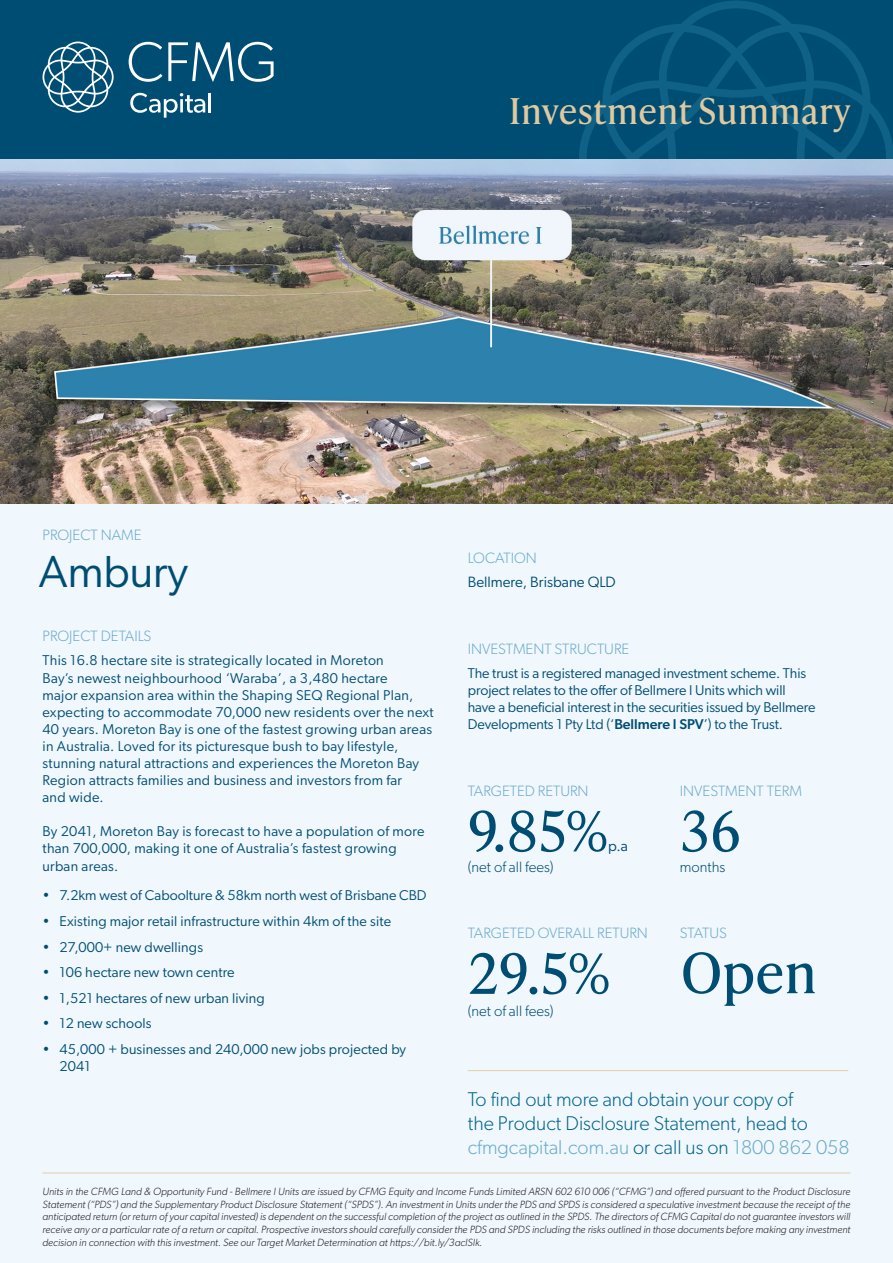
<style>
.page{position:relative;width:893px;height:1263px;background:#fff}
.page>*{position:absolute;margin:0;border:0;box-sizing:border-box;transform-origin:0 0}
.t1{font:55.5px "Ivy Presto Text";letter-spacing:-.015em;color:#004d74}
.t2{font:45px "Gibson";color:#004d74}
.t3{font:35.55px "Ivy Presto Text";letter-spacing:-.01em;color:#e0c99f}
.t4{font:300 19.95px/24px "Gibson";color:#00658b}
.t5{font:300 15px "Gibson";color:#6aaaca}
.t6{font:300 15px "Gibson";color:#004d74}
.t7{font:15px "Gibson";color:#004d74}
.t8{font:14.25px/17.1px "Gibson";letter-spacing:.015em;color:#004d74}
.t9{font:14.25px/17.1px "Gibson";letter-spacing:-.005em;color:#004d74}
.t10{font:italic 300 10.5px/12.6px "Gibson";color:#231f20;text-align:justify}
.s1{font-weight:500}
.s2{color:#6aaaca}
</style>
<div class="page">
<div style="left:0;top:487px;width:893px;height:776px;background:#f0f7fd"></div>
<img style="left:0;top:159px;width:893px;height:344px">
<hr style="left:43px;top:1172px;width:807px;height:1px;background:#e5d2b0">
<hr style="left:468px;top:1070px;width:380px;height:1px;background:#e5d2b0">
<div style="left:0;top:0;width:893px;height:159px;background:#004d74"></div>
<svg style="left:579px;top:1px;width:314px;height:157px"></svg>
<svg style="left:130px;top:93px;width:81px;height:25px"></svg>
<svg style="left:129px;top:42px;width:33px;height:40px"></svg>
<svg style="left:168px;top:42px;width:106px;height:40px"></svg>
<svg style="left:43px;top:42px;width:71px;height:71px"></svg>
<h3 class="t3" style="left:509px;top:85px;width:344px">Investment Summary</h3>
<p class="t5" style="left:43px;top:526px;width:101px">PROJECT NAME</p>
<h2 class="t2" style="left:39px;top:545px;width:151px">Ambury</h2>
<p class="t5" style="left:43px;top:627px;width:110px">PROJECT DETAILS</p>
<p class="t8" style="left:43px;top:652px;width:393px">This 16.8 hectare site is strategically located in Moreton<br>Bay’s newest neighbourhood ‘Waraba’, a 3,480 hectare<br>major expansion area within the Shaping SEQ Regional Plan, expecting to accommodate 70,000 new residents over the next 40 years. Moreton Bay is one of the fastest growing urban areas in Australia. Loved for its picturesque bush to bay lifestyle, stunning natural attractions and experiences the Moreton Bay Region attracts families and business and investors from far<br>and wide.</p>
<p class="t8" style="left:43px;top:823px;width:383px">By 2041, Moreton Bay is forecast to have a population of more than 700,000, making it one of Australia’s fastest growing urban areas.</p>
<p class="t8" style="left:43px;top:887px;width:386px">• 7.2km west of Caboolture &amp; 58km north west of Brisbane CBD</p>
<p class="t8" style="left:43px;top:912px;width:350px">• Existing major retail infrastructure within 4km of the site</p>
<p class="t8" style="left:43px;top:938px;width:162px">• 27,000+ new dwellings</p>
<p class="t8" style="left:43px;top:964px;width:194px">• 106 hectare new town centre</p>
<p class="t8" style="left:43px;top:989px;width:224px">• 1,521 hectares of new urban living</p>
<p class="t8" style="left:43px;top:1015px;width:111px">• 12 new schools</p>
<p class="t8" style="left:60px;top:1040px;width:348px;text-indent:-17px">• 45,000 + businesses and 240,000 new jobs projected by<br>2041</p>
<p class="t5" style="left:468px;top:548px;width:71px">LOCATION</p>
<p class="t7" style="left:468px;top:573px;width:150px">Bellmere, Brisbane QLD</p>
<p class="t5" style="left:468px;top:640px;width:163px">INVESTMENT STRUCTURE</p>
<p class="t9" style="left:468px;top:664px;width:349px">The trust is a registered managed investment scheme. This project relates to the offer of Bellmere I Units which will have a beneficial interest in the securities issued by Bellmere Developments 1 Pty Ltd (‘<span class="s1">Bellmere I SPV</span>’) to the Trust.</p>
<p class="t5" style="left:468px;top:782px;width:122px">TARGETED RETURN</p>
<h1 class="t1" style="left:468px;top:790px;width:142px">9.85%</h1>
<p class="t7" style="left:608px;top:837px;width:22px">p.a</p>
<p class="t6" style="left:468px;top:858px;width:87px">(net of all fees)</p>
<p class="t5" style="left:468px;top:924px;width:182px">TARGETED OVERALL RETURN</p>
<h1 class="t1" style="left:468px;top:933px;width:144px">29.5%</h1>
<p class="t6" style="left:468px;top:1002px;width:87px">(net of all fees)</p>
<p class="t5" style="left:680px;top:782px;width:124px">INVESTMENT TERM</p>
<h1 class="t1" style="left:680px;top:790px;width:62px">36</h1>
<p class="t6" style="left:680px;top:858px;width:47px">months</p>
<p class="t5" style="left:680px;top:924px;width:48px">STATUS</p>
<p class="t1" style="left:680px;top:932px;width:138px">Open</p>
<h3 class="t4" style="left:468px;top:1087px;width:383px">To find out more and obtain your copy of<br>the Product Disclosure Statement, head to <span class="s2">cfmgcapital.com.au</span> or call us on <span class="s2">1800 862 058</span></h3>
<p class="t10" style="left:43px;top:1185px;width:809px">Units in the CFMG Land &amp; Opportunity Fund - Bellmere I Units are issued by CFMG Equity and Income Funds Limited ARSN 602 610 006 (“CFMG”) and offered pursuant to the Product Disclosure Statement (“PDS”) and the Supplementary Product Disclosure Statement (“SPDS”). An investment in Units under the PDS and SPDS is considered a speculative investment because the receipt of the anticipated return (or return of your capital invested) is dependent on the successful completion of the project as outlined in the SPDS. The directors of CFMG Capital do not guarantee investors will receive any or a particular rate of a return or capital. Prospective investors should carefully consider the PDS and SPDS including the risks outlined in those documents before making any investment decision in connection with this investment. See our Target Market Determination at https://bit.ly/3acISlk.</p>
</div>
